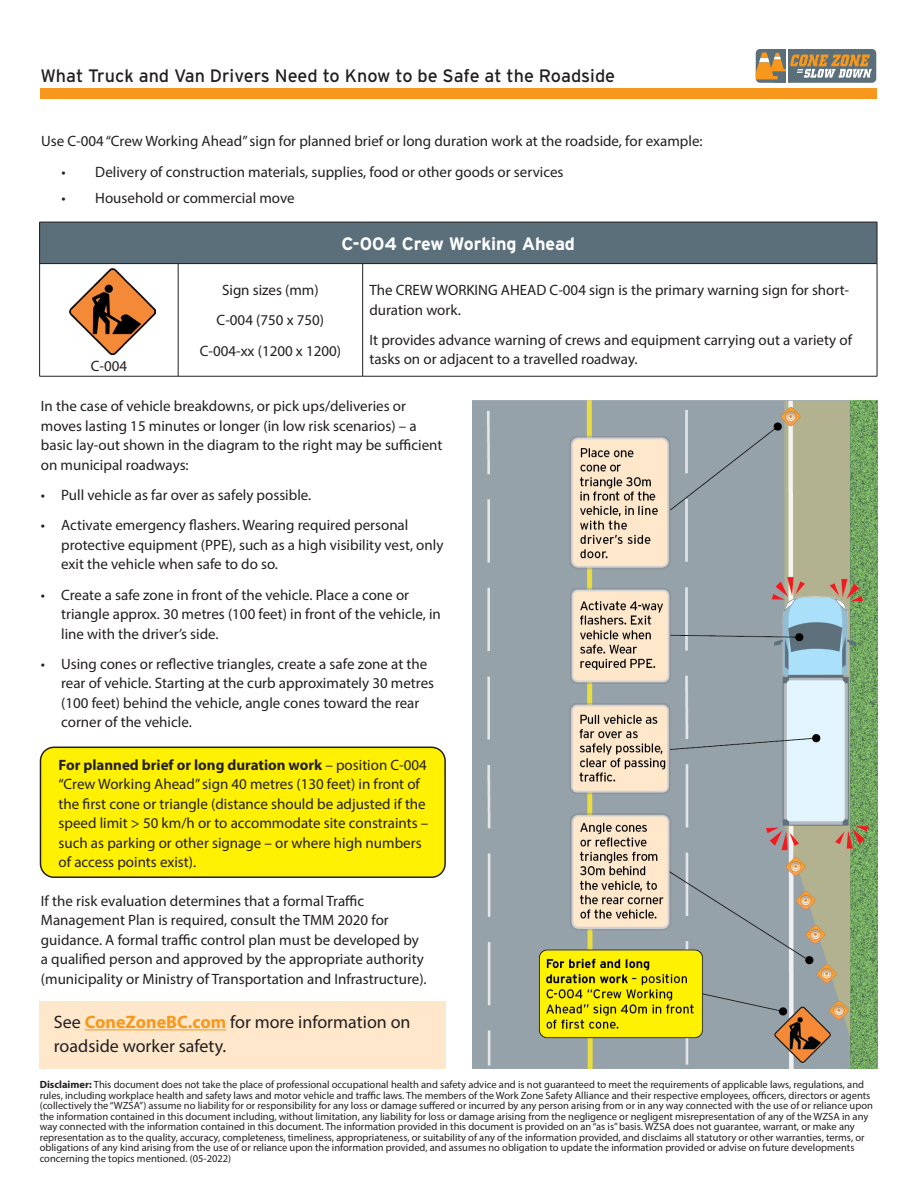
<style>
.page{position:relative;width:918px;height:1188px;background:#fff}
.page>*{position:absolute;margin:0;border:0;box-sizing:border-box;transform-origin:0 0}
.intro_para{font:18px/24px "Myriad Pro";color:#231f20}
.t1{font:18px "Interstate";color:#231f20}
.subhead{font:700 18px "Interstate";letter-spacing:-.005em;color:#fff}
.body_copy{font:15px/19.5px "Myriad Pro";color:#231f20}
.body_copy_indent{font:15px/19.5px "Myriad Pro";color:#231f20}
.mouse_type{font:10.5px/10.5px "Myriad Pro";color:#231f20}
.s1{font-weight:700}
.s2{font-weight:700;color:#f7981d}
</style>
<div class="page">
<div style="left:40px;top:88px;width:838px;height:11px;background:#f7981d"></div>
<div style="left:772px;top:49px;width:104px;height:34px;background:#5b6f7b;border-radius:4px"></div>
<svg style="left:755px;top:49px;width:117px;height:34px"></svg>
<hr style="left:787px;top:49px;width:1px;height:34px;background:#fff">
<img style="left:472px;top:400px;width:406px;height:669px">
<div style="left:40px;top:222px;width:837px;height:42px;background:#5b6f7b"></div>
<hr style="left:39px;top:222px;width:139px;height:1px;background:#231f20">
<hr style="left:39px;top:222px;width:1px;height:41px;background:#231f20">
<hr style="left:178px;top:222px;width:185px;height:1px;background:#231f20">
<hr style="left:363px;top:222px;width:514px;height:1px;background:#231f20">
<hr style="left:877px;top:222px;width:1px;height:41px;background:#231f20">
<hr style="left:39px;top:263px;width:139px;height:1px;background:#231f20">
<hr style="left:39px;top:264px;width:1px;height:112px;background:#231f20">
<hr style="left:178px;top:263px;width:185px;height:1px;background:#231f20">
<hr style="left:178px;top:264px;width:1px;height:112px;background:#231f20">
<hr style="left:363px;top:263px;width:514px;height:1px;background:#231f20">
<hr style="left:362px;top:264px;width:1px;height:112px;background:#231f20">
<hr style="left:877px;top:264px;width:1px;height:112px;background:#231f20">
<hr style="left:39px;top:376px;width:139px;height:1px;background:#231f20">
<hr style="left:178px;top:376px;width:185px;height:1px;background:#231f20">
<hr style="left:363px;top:376px;width:514px;height:1px;background:#231f20">
<img style="left:70px;top:269px;width:85px;height:85px">
<div style="left:40px;top:747px;width:405px;height:130px;background:#fff101;border-radius:14px"></div>
<div style="left:40px;top:747px;width:406px;height:131px;border:2px solid #231f20;border-radius:14px"></div>
<div style="left:39px;top:1001px;width:407px;height:68px;background:#fee7cb"></div>
<hr style="left:85px;top:1029px;width:141px;height:1px;background:#f7981d">
<h1 class="t1" style="left:40px;top:65px;width:576px">What Truck and Van Drivers Need to Know to be Safe at the Roadside</h1>
<p class="body_copy_indent" style="left:41px;top:131px;width:663px">Use C-004 “Crew Working Ahead” sign for planned brief or long duration work at the roadside, for example:</p>
<p class="body_copy_indent" style="left:62px;top:162px;width:503px">• Delivery of construction materials, supplies, food or other goods or services</p>
<p class="body_copy_indent" style="left:62px;top:188px;width:235px">• Household or commercial move</p>
<p class="subhead" style="left:342px;top:234px;width:235px">C-004 Crew Working Ahead</p>
<p class="body_copy" style="left:222px;top:280px;width:98px">Sign sizes (mm)</p>
<p class="body_copy" style="left:217px;top:310px;width:109px">C-004 (750 x 750)</p>
<p class="body_copy" style="left:200px;top:341px;width:143px">C-004-xx (1200 x 1200)</p>
<p class="body_copy" style="left:369px;top:280px;width:481px">The CREW WORKING AHEAD C-004 sign is the primary warning sign for short&shy;duration work.</p>
<p class="body_copy" style="left:369px;top:330px;width:484px">It provides advance warning of crews and equipment carrying out a variety of tasks on or adjacent to a travelled roadway.</p>
<p class="body_copy" style="left:91px;top:356px;width:38px">C-004</p>
<p class="body_copy" style="left:41px;top:396px;width:403px">In the case of vehicle breakdowns, or pick ups/deliveries or moves lasting 15 minutes or longer (in low risk scenarios) – a basic lay-out shown in the diagram to the right may be sufficient on municipal roadways:</p>
<p class="body_copy_indent" style="left:41px;top:485px;width:272px">• Pull vehicle as far over as safely possible.</p>
<p class="body_copy_indent" style="left:61px;top:515px;width:384px;text-indent:-20px">• Activate emergency flashers. Wearing required personal protective equipment (PPE), such as a high visibility vest, only exit the vehicle when safe to do so.</p>
<p class="body_copy_indent" style="left:61px;top:585px;width:381px;text-indent:-20px">• Create a safe zone in front of the vehicle. Place a cone or triangle approx. 30 metres (100 feet) in front of the vehicle, in line with the driver’s side.</p>
<p class="body_copy_indent" style="left:61px;top:654px;width:374px;text-indent:-20px">• Using cones or reflective triangles, create a safe zone at the rear of vehicle. Starting at the curb approximately 30 metres (100 feet) behind the vehicle, angle cones toward the rear corner of the vehicle.</p>
<p class="body_copy" style="left:59px;top:755px;width:371px"><span class="s1">For planned brief or long duration work</span> – position C-004 “Crew Working Ahead” sign 40 metres (130 feet) in front of the first cone or triangle (distance should be adjusted if the speed limit &gt; 50 km/h or to accommodate site constraints – such as parking or other signage – or where high numbers of access points exist).</p>
<p class="body_copy" style="left:41px;top:891px;width:387px">If the risk evaluation determines that a formal Traffic Management Plan is required, consult the TMM 2020 for guidance. A formal traffic control plan must be developed by a qualified person and approved by the appropriate authority (municipality or Ministry of Transportation and Infrastructure).</p>
<p class="intro_para" style="left:54px;top:1010px;width:358px">See <span class="s2">ConeZoneBC.com</span> for more information on roadside worker safety.</p>
<p class="mouse_type" style="left:40px;top:1079px;width:835px"><span class="s1">Disclaimer:</span> This document does not take the place of professional occupational health and safety advice and is not guaranteed to meet the requirements of applicable laws, regulations, and rules, including workplace health and safety laws and motor vehicle and traffic laws. The members of the Work Zone Safety Alliance and their respective employees, officers, directors or agents (collectively the “WZSA”) assume no liability for or responsibility for any loss or damage suffered or incurred by any person arising from or in any way connected with the use of or reliance upon the information contained in this document including, without limitation, any liability for loss or damage arising from the negligence or negligent misrepresentation of any of the WZSA in any way connected with the information contained in this document. The information provided in this document is provided on an “as is” basis. WZSA does not guarantee, warrant, or make any representation as to the quality, accuracy, completeness, timeliness, appropriateness, or suitability of any of the information provided, and disclaims all statutory or other warranties, terms, or obligations of any kind arising from the use of or reliance upon the information provided, and assumes no obligation to update the information provided or advise on future developments concerning the topics mentioned. (05-2022)</p>
</div>
